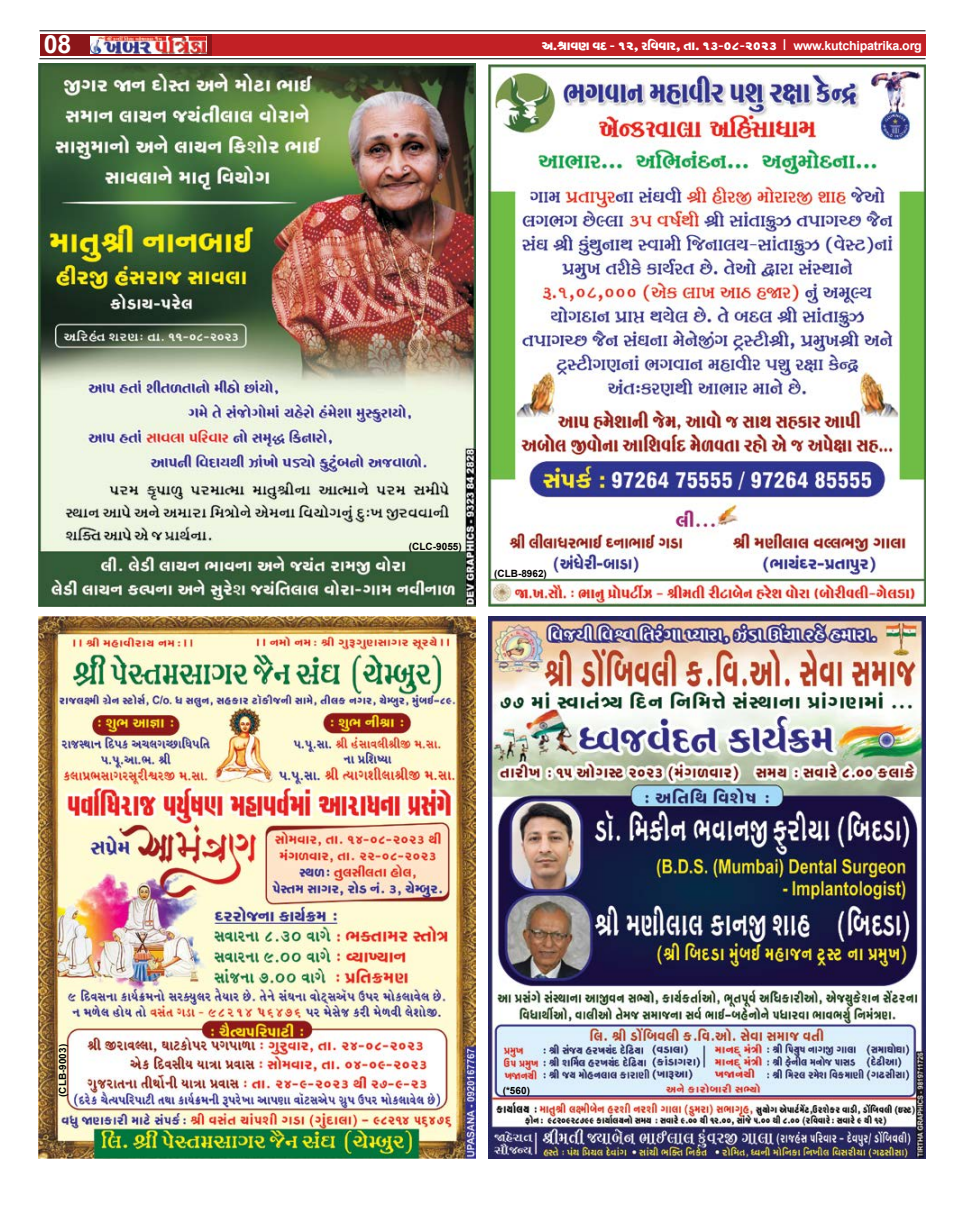
<style>
.page{position:relative;width:964px;height:1205px;background:#fff}
.page>*{position:absolute;margin:0;border:0;box-sizing:border-box;transform-origin:0 0}
.t1{font:700 25px "Arial";color:#fff}
.t2{font:15px "SHREE GUJ7";letter-spacing:-.02em;color:#fff}
.t3{font:700 10px "Arial";color:#000}
.s1{font-family:"Arial"}
.s2{font-family:"Arial";font-weight:700;font-size:12.5px}
</style>
<div class="page">
<div style="left:40px;top:34px;width:172px;height:21px;background:#8b1619"></div>
<div style="left:212px;top:34px;width:714px;height:21px;background:#c22025"></div>
<hr style="left:39px;top:58px;width:886px;height:1px;background:#000">
<hr style="left:39px;top:30px;width:886px;height:1px;background:#000">
<img style="left:90px;top:36px;width:116px;height:17px">
<img style="left:39px;top:617px;width:437px;height:542px">
<img style="left:489px;top:64px;width:437px;height:543px">
<img style="left:488px;top:617px;width:437px;height:542px">
<img style="left:39px;top:64px;width:437px;height:542px">
<h1 class="t1" style="left:44px;top:27px;width:29px">08</h1>
<p class="t2" style="left:542px;top:38px;width:382px">A.îphZ hv$ - 12, frhhpf, sp. 13-08-2023 <span class="s1">I</span> <span class="s2">www.kutchipatrika.org</span></p>
<p class="t3" style="left:56px;top:1097px;width:54px;rotate:-90deg">(CLB-9003)</p>
<p class="t3" style="left:409px;top:539px;width:54px">(CLC-9055)</p>
<p class="t3" style="left:494px;top:566px;width:54px">(CLB-8962)</p>
<p class="t3" style="left:503px;top:1083px;width:29px">(*560)</p>
</div>
